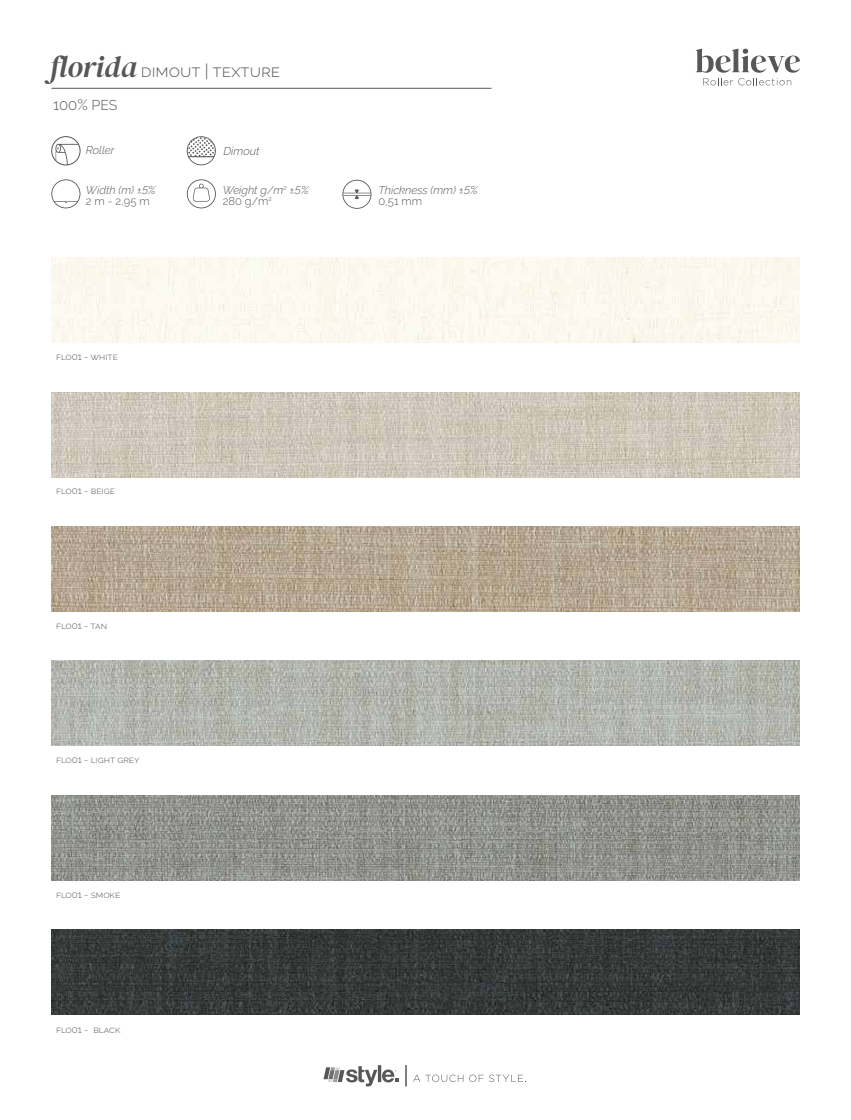
<style>
.page{position:relative;width:851px;height:1120px;background:#fff}
.page>*{position:absolute;margin:0;border:0;box-sizing:border-box;transform-origin:0 0}
.t1{font:300 17.5px "Raleway";color:#575756}
.t2{font:300 15px "Raleway";color:#575756}
.t3{font:italic 300 11.25px/11.2px "Raleway";color:#575756}
.t4{font:300 11.25px "Raleway";color:#575756}
.t5{font:300 9.75px "Raleway";color:#575756}
.s1{font-family:"DM Serif Display";font-weight:400;font-style:italic;font-size:30px}
.s2{font-size:14.25px}
.s3{font-style:normal}
</style>
<div class="page">
<svg style="left:695px;top:49px;width:104px;height:36px"></svg>
<hr style="left:51px;top:88px;width:440px;height:1px;background:#575756">
<div style="left:51px;top:136px;width:29px;height:29px;border:1px solid #575756;border-radius:50%"></div>
<svg style="left:55px;top:144px;width:25px;height:21px"></svg>
<svg style="left:51px;top:179px;width:29px;height:29px"></svg>
<svg style="left:342px;top:180px;width:29px;height:29px"></svg>
<svg style="left:187px;top:179px;width:29px;height:29px"></svg>
<svg style="left:187px;top:136px;width:29px;height:29px"></svg>
<img style="left:51px;top:392px;width:748px;height:85px">
<img style="left:51px;top:526px;width:748px;height:85px">
<img style="left:51px;top:661px;width:748px;height:85px">
<img style="left:51px;top:795px;width:748px;height:85px">
<img style="left:51px;top:929px;width:748px;height:85px">
<div style="left:51px;top:258px;width:748px;height:85px;background:#fcf8ef"></div>
<svg style="left:405px;top:1065px;width:2px;height:21px"></svg>
<svg style="left:413px;top:1074px;width:50px;height:8px"></svg>
<svg style="left:469px;top:1074px;width:14px;height:8px"></svg>
<svg style="left:489px;top:1074px;width:37px;height:8px"></svg>
<hr style="left:378px;top:1065px;width:3px;height:17px;background:#575756">
<svg style="left:323px;top:1066px;width:76px;height:20px"></svg>
<h1 class="t1" style="left:50px;top:60px;width:232px"><span class="s1">florida</span> dimout | texture</h1>
<h2 class="t2" style="left:53px;top:96px;width:66px">100% <span class="s2">PES</span></h2>
<p class="t3" style="left:86px;top:145px;width:30px">Roller</p>
<p class="t3" style="left:86px;top:184px;width:71px">Width (m) ±5%</p>
<p class="t4" style="left:86px;top:194px;width:65px">2 m - 2,95 m</p>
<p class="t3" style="left:223px;top:145px;width:38px">Dimout</p>
<p class="t3" style="left:223px;top:184px;width:87px">Weight g/m<sup>2</sup> ±5%<br><span class="s3">280 g/m</span><sup>2</sup></p>
<p class="t3" style="left:378px;top:184px;width:101px">Thickness (mm) ±5%</p>
<p class="t4" style="left:378px;top:194px;width:45px">0,51 mm</p>
<p class="t5" style="left:56px;top:350px;width:63px">flo01 - white</p>
<p class="t5" style="left:56px;top:485px;width:60px">flo01 - beige</p>
<p class="t5" style="left:56px;top:619px;width:53px">flo01 - tan</p>
<p class="t5" style="left:56px;top:754px;width:85px">flo01 - light grey</p>
<p class="t5" style="left:56px;top:889px;width:66px">flo01 - smoke</p>
<p class="t5" style="left:56px;top:1023px;width:66px">flo01 - black</p>
</div>
